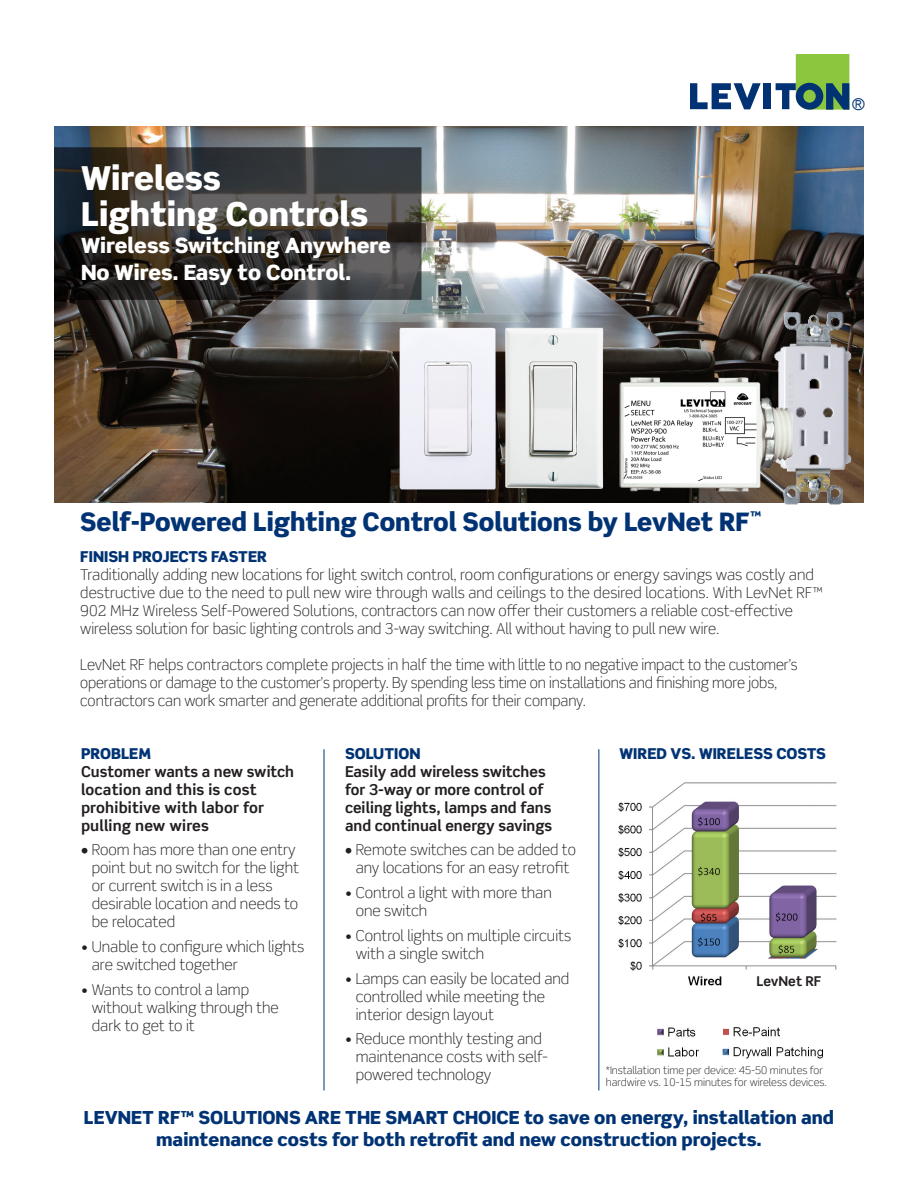
<style>
.page{position:relative;width:918px;height:1188px;background:#fff}
.page>*{position:absolute;margin:0;border:0;box-sizing:border-box;transform-origin:0 0}
.t1{font:900 33px/36px "Scene Std";color:#fff}
.t2{font:900 25.5px "Scene Std";color:#013374}
.t3{font:900 21px "Scene Std";color:#fff}
.t4{font:900 18px/22.5px "Scene Std";color:#013374;text-align:center}
.t5{font:16.2px "Scene Alt";color:#013374}
.t6{font:300 15px/18px "Scene Std";color:#231f20}
.t7{font:700 15px/18px "Scene Std";color:#231f20}
.t8{font:900 15px "Scene Std";color:#013374}
.t9{font:700 13.5px "Scene Std";color:#231f20}
.t10{font:300 10.5px/12.6px "Scene Std";color:#231f20}
.s1{font-weight:700}
</style>
<div class="page">
<img style="left:54px;top:126px;width:810px;height:376px">
<svg style="left:54px;top:147px;width:368px;height:153px"></svg>
<hr style="left:324px;top:749px;width:1px;height:341px;background:#013374">
<hr style="left:598px;top:749px;width:1px;height:341px;background:#013374">
<img style="left:618px;top:782px;width:219px;height:277px">
<img style="left:767px;top:300px;width:97px;height:205px">
<img style="left:499px;top:323px;width:116px;height:171px">
<img style="left:608px;top:350px;width:185px;height:144px">
<div style="left:746px;top:975px;width:86px;height:19px;background:#fff"></div>
<img style="left:395px;top:323px;width:104px;height:171px">
<svg style="left:690px;top:83px;width:71px;height:26px"></svg>
<div style="left:764px;top:83px;width:7px;height:26px;background:#013374"></div>
<svg style="left:776px;top:54px;width:73px;height:56px"></svg>
<p class="t1" style="left:81px;top:160px;width:289px">Wireless<br>Lighting Controls</p>
<p class="t3" style="left:81px;top:232px;width:311px">Wireless Switching Anywhere</p>
<p class="t3" style="left:81px;top:259px;width:272px">No Wires. Easy to Control.</p>
<p class="t5" style="left:851px;top:94px;width:16px">®</p>
<p class="t2" style="left:80px;top:505px;width:682px">Self-Powered Lighting Control Solutions by LevNet RF<sup>™</sup></p>
<p class="t8" style="left:80px;top:547px;width:188px">FINISH PROJECTS FASTER</p>
<p class="t6" style="left:80px;top:566px;width:744px">Traditionally adding new locations for light switch control, room configurations or energy savings was costly and destructive due to the need to pull new wire through walls and ceilings to the desired locations. With LevNet RF™ 902 MHz Wireless Self-Powered Solutions, contractors can now offer their customers a reliable cost-effective wireless solution for basic lighting controls and 3-way switching. All without having to pull new wire.</p>
<p class="t6" style="left:80px;top:656px;width:719px">LevNet RF helps contractors complete projects in half the time with little to no negative impact to the customer’s operations or damage to the customer’s property. By spending less time on installations and finishing more jobs, contractors can work smarter and generate additional profits for their company.</p>
<p class="t8" style="left:345px;top:744px;width:77px">SOLUTION</p>
<p class="t7" style="left:345px;top:762px;width:209px">Easily add wireless switches for 3-way or more control of ceiling lights, lamps and fans and continual energy savings</p>
<p class="t6" style="left:345px;top:841px;width:232px;text-align:center"><span class="s1">•</span> Remote switches can be added to any locations for an easy retrofit</p>
<p class="t6" style="left:356px;top:884px;width:197px;text-indent:-11px">• Control a light with more than one switch</p>
<p class="t6" style="left:356px;top:927px;width:217px;text-indent:-11px">• Control lights on multiple circuits with a single switch</p>
<p class="t6" style="left:356px;top:969px;width:215px;text-indent:-11px">• Lamps can easily be located and controlled while meeting the interior design layout</p>
<p class="t6" style="left:356px;top:1030px;width:194px;text-indent:-11px">• Reduce monthly testing and maintenance costs with self&shy;powered technology</p>
<p class="t8" style="left:81px;top:744px;width:72px">PROBLEM</p>
<p class="t7" style="left:81px;top:762px;width:215px">Customer wants a new switch location and this is cost prohibitive with labor for pulling new wires</p>
<p class="t6" style="left:92px;top:841px;width:209px;text-indent:-11px"><span class="s1">•</span> Room has more than one entry point but no switch for the light or current switch is in a less desirable location and needs to be relocated</p>
<p class="t6" style="left:92px;top:938px;width:214px;text-indent:-11px">• Unable to configure which lights are switched together</p>
<p class="t6" style="left:92px;top:981px;width:188px;text-indent:-11px">• Wants to control a lamp without walking through the dark to get to it</p>
<p class="t8" style="left:620px;top:744px;width:208px">WIRED VS. WIRELESS COSTS</p>
<p class="t9" style="left:757px;top:972px;width:67px">LevNet RF</p>
<p class="t10" style="left:606px;top:1064px;width:222px">*Installation time per device: 45-50 minutes for hardwire vs. 10-15 minutes for wireless devices.</p>
<p class="t4" style="left:84px;top:1105px;width:752px">LEVNET RF™ SOLUTIONS ARE THE SMART CHOICE to save on energy, installation and maintenance costs for both retrofit and new construction projects.</p>
</div>
